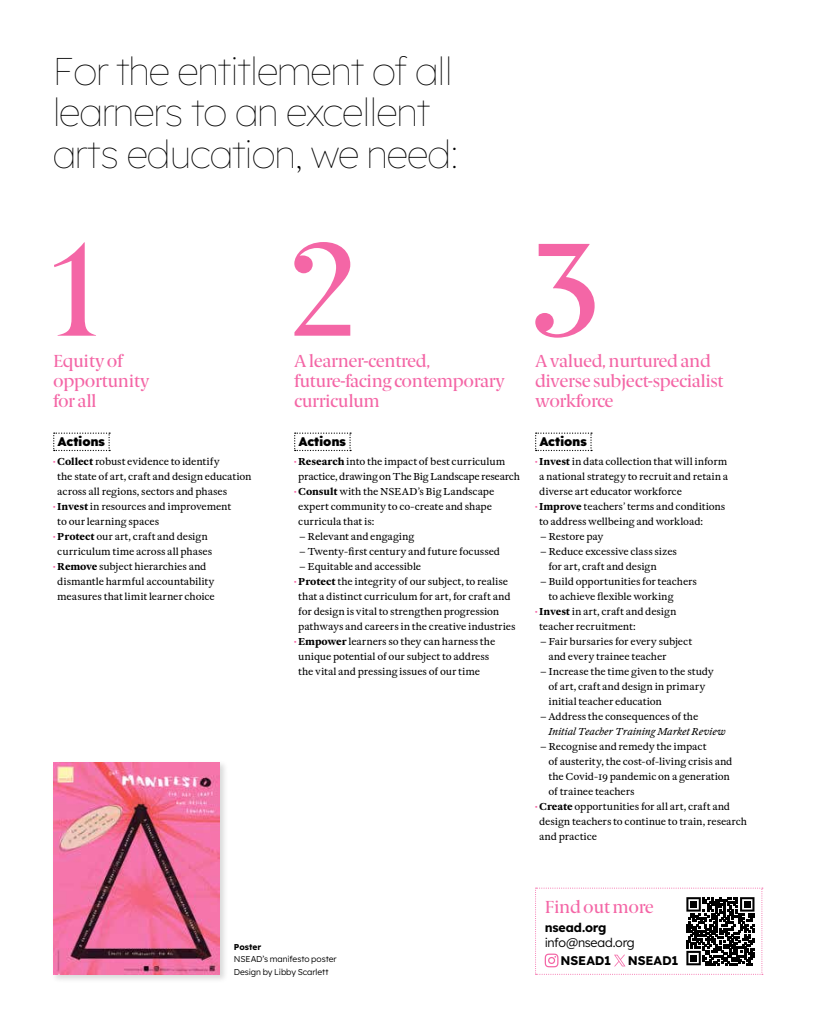
<style>
.page{position:relative;width:815px;height:1028px;background:#fff}
.page>*{position:absolute;margin:0;border:0;box-sizing:border-box;transform-origin:0 0}
.t1{font:500 133px "Berlingske Serif";color:#f466a6}
.t2{font:100 38.62px/41.6px "Lexend Deca";letter-spacing:-.02em;color:#000}
.t3{font:500 17.5px/20px "Berlingske Serif";letter-spacing:-.02em;color:#f466a6}
.t4{font:900 12.5px "Lexend Deca";letter-spacing:-.015em;color:#000}
.t5{font:700 12.5px "Lexend Deca";letter-spacing:-.01em;color:#000}
.t6{font:300 12.5px "Lexend Deca";letter-spacing:-.025em;color:#000}
.t7{font:10px/15px "William Text Std";letter-spacing:-.005em;color:#000}
.t8{font:italic 10px "William Text Std";letter-spacing:-.01em;color:#000}
.t9{font:300 8.5px/12.5px "Lexend Deca";letter-spacing:-.005em;color:#000}
.t10{font:700 8.5px "Lexend Deca";color:#000}
.s1{color:#f466a6}
.s2{font-family:"William Text Std Bld"}
</style>
<div class="page">
<svg style="left:53px;top:432px;width:57px;height:19px"></svg>
<svg style="left:294px;top:432px;width:57px;height:19px"></svg>
<svg style="left:535px;top:432px;width:57px;height:19px"></svg>
<svg style="left:535px;top:887px;width:228px;height:87px"></svg>
<div style="left:51px;top:760px;width:178px;height:223px;background:#000;opacity:.15"></div>
<img style="left:53px;top:762px;width:167px;height:212px">
<h2 class="t2" style="left:53px;top:48px;width:408px">For the entitlement of all learners to an excellent arts education, we need:</h2>
<h1 class="t1" style="left:37px;top:183px;width:77px">1</h1>
<h1 class="t1" style="left:285px;top:183px;width:77px">2</h1>
<h1 class="t1" style="left:528px;top:183px;width:77px">3</h1>
<h3 class="t3" style="left:53px;top:350px;width:98px">Equity of opportunity for all</h3>
<h3 class="t3" style="left:294px;top:350px;width:212px">A learner-centred, future-facing contemporary curriculum</h3>
<h3 class="t3" style="left:535px;top:350px;width:190px">A valued, nurtured and diverse subject-specialist workforce</h3>
<p class="t4" style="left:58px;top:433px;width:48px">Actions</p>
<p class="t7" style="left:57px;top:454px;width:196px;text-indent:-4px"><span class="s1">•</span> <span class="s2">Collect</span> robust evidence to identify<br>the state of art, craft and design education across all regions, sectors and phases</p>
<p class="t7" style="left:57px;top:499px;width:175px;text-indent:-4px"><span class="s1">•</span> <span class="s2">Invest</span> in resources and improvement to our learning spaces</p>
<p class="t7" style="left:53px;top:529px;width:161px;text-align:center"><span class="s1">•</span> <span class="s2">Protect</span> our art, craft and design curriculum time across all phases</p>
<p class="t7" style="left:57px;top:559px;width:159px;text-indent:-4px"><span class="s1">•</span> <span class="s2">Remove</span> subject hierarchies and dismantle harmful accountability measures that limit learner choice</p>
<p class="t4" style="left:299px;top:433px;width:48px">Actions</p>
<p class="t7" style="left:298px;top:454px;width:223px;text-indent:-4px"><span class="s1">•</span> <span class="s2">Research</span> into the impact of best curriculum practice, drawing on The Big Landscape research</p>
<p class="t7" style="left:298px;top:484px;width:198px;text-indent:-4px"><span class="s1">•</span> <span class="s2">Consult</span> with the NSEAD’s Big Landscape expert community to co-create and shape curricula that is:</p>
<p class="t7" style="left:299px;top:529px;width:117px">– Relevant and engaging</p>
<p class="t7" style="left:299px;top:544px;width:203px">– Twenty-first century and future focussed</p>
<p class="t7" style="left:299px;top:559px;width:124px">– Equitable and accessible</p>
<p class="t7" style="left:298px;top:574px;width:219px;text-indent:-4px"><span class="s1">•</span> <span class="s2">Protect</span> the integrity of our subject, to realise that a distinct curriculum for art, for craft and for design is vital to strengthen progression pathways and careers in the creative industries</p>
<p class="t7" style="left:298px;top:634px;width:199px;text-indent:-4px"><span class="s1">•</span> <span class="s2">Empower</span> learners so they can harness the unique potential of our subject to address the vital and pressing issues of our time</p>
<p class="t4" style="left:540px;top:433px;width:48px">Actions</p>
<p class="t7" style="left:539px;top:454px;width:191px;text-align:justify;text-indent:-4px"><span class="s1">•</span> <span class="s2">Invest</span> in data collection that will inform a national strategy to recruit and retain a diverse art educator workforce</p>
<p class="t7" style="left:539px;top:499px;width:188px;text-indent:-4px"><span class="s1">•</span> <span class="s2">Improve</span> teachers’ terms and conditions to address wellbeing and workload:</p>
<p class="t7" style="left:540px;top:529px;width:65px">– Restore pay</p>
<p class="t7" style="left:548px;top:544px;width:130px;text-indent:-8px">– Reduce excessive class sizes for art, craft and design</p>
<p class="t7" style="left:548px;top:574px;width:150px;text-indent:-8px">– Build opportunities for teachers to achieve flexible working</p>
<p class="t7" style="left:539px;top:604px;width:139px;text-indent:-4px"><span class="s1">•</span> <span class="s2">Invest</span> in art, craft and design teacher recruitment:</p>
<p class="t7" style="left:548px;top:634px;width:145px;text-indent:-8px">– Fair bursaries for every subject and every trainee teacher</p>
<p class="t7" style="left:548px;top:664px;width:167px;text-indent:-8px">– Increase the time given to the study of art, craft and design in primary initial teacher education</p>
<p class="t7" style="left:540px;top:709px;width:160px">– Address the consequences of the</p>
<p class="t8" style="left:548px;top:725px;width:179px">Initial Teacher Training Market Review</p>
<p class="t7" style="left:548px;top:739px;width:185px;text-indent:-8px">– Recognise and remedy the impact<br>of austerity, the cost-of-living crisis and the Covid-19 pandemic on a generation of trainee teachers</p>
<p class="t7" style="left:539px;top:799px;width:209px;text-indent:-4px"><span class="s1">•</span> <span class="s2">Create</span> opportunities for all art, craft and design teachers to continue to train, research and practice</p>
<p class="t10" style="left:234px;top:940px;width:29px">Poster</p>
<p class="t9" style="left:234px;top:952px;width:104px">NSEAD’s manifesto poster<br>Design by Libby Scarlett</p>
<h3 class="t3" style="left:545px;top:896px;width:111px">Find out more</h3>
<p class="t5" style="left:545px;top:918px;width:63px">nsead.org</p>
<p class="t6" style="left:545px;top:933px;width:92px">info@nsead.org</p>
<p class="t5" style="left:561px;top:951px;width:52px">NSEAD1</p>
<p class="t5" style="left:628px;top:951px;width:52px">NSEAD1</p>
</div>
